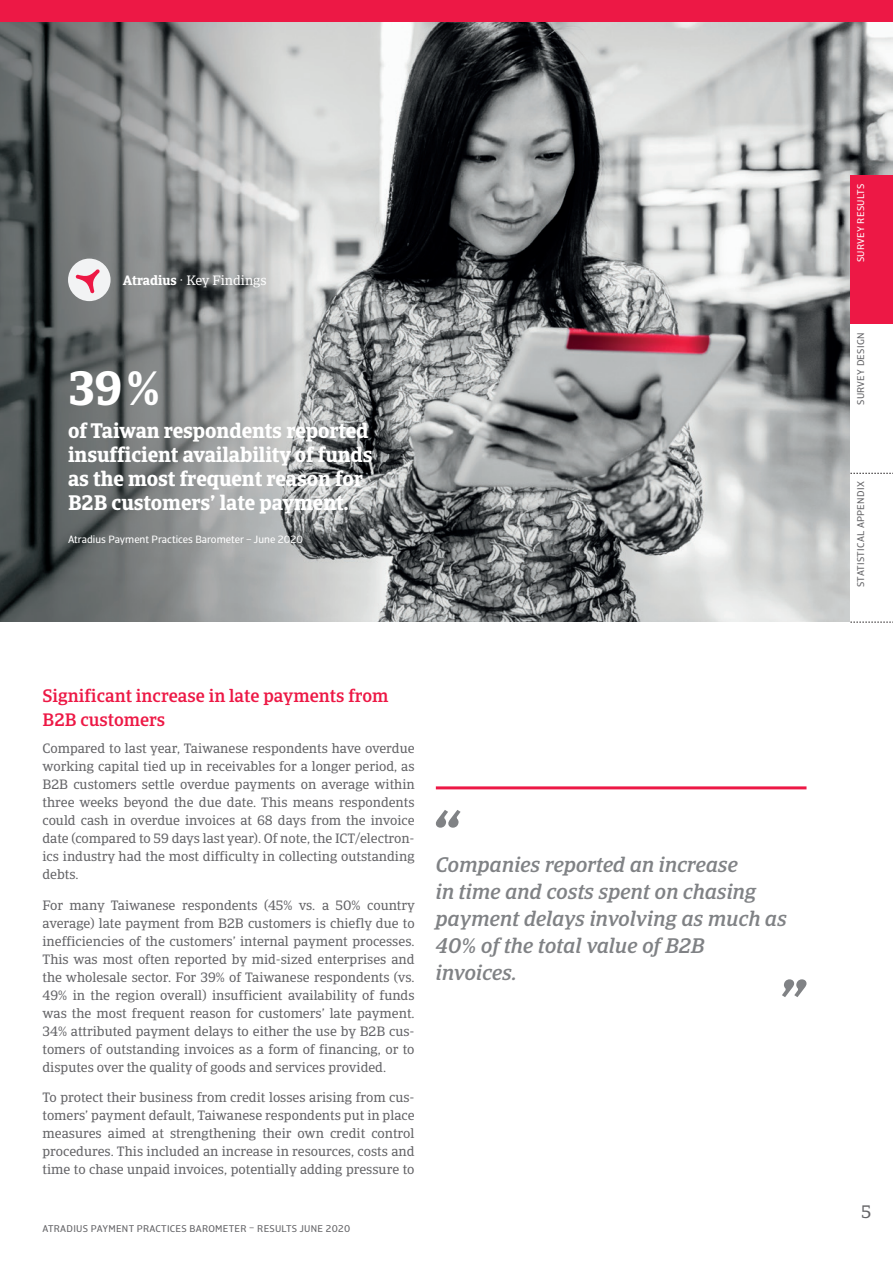
<style>
.page{position:relative;width:893px;height:1263px;background:#fff}
.page>*{position:absolute;margin:0;border:0;box-sizing:border-box;transform-origin:0 0}
.body{font:700 48px "Catalana";color:#fff}
.quote_following{font:italic 500 21px/27px "Catalana";color:#808285}
.body-2{font:700 21px/24px "Catalana";letter-spacing:-.005em;color:#fff}
.headline_h3{font:500 18px/24px "Catalana";color:#ed1845}
.t1{font:18px "Catalana";color:#636366}
.body-3{font:13.5px/18px "Catalana";color:#636366;text-align:justify}
.body-4{font:13.5px "Catalana";color:#fff}
.body-5{font:10.5px "Catalana Sans";color:#fff}
.t2{font:9.75px "Catalana Sans";letter-spacing:.03em;color:#636366}
.t3{font:9.75px "Catalana Sans";letter-spacing:.03em;color:#fff}
.s1{font-weight:700}
</style>
<div class="page">
<img style="left:0;top:21px;width:893px;height:601px">
<div style="left:0;top:0;width:893px;height:21px;background:#ed1845"></div>
<div style="left:850px;top:175px;width:43px;height:149px;background:#ed1845"></div>
<div style="left:850px;top:473px;width:43px;height:149px;background:#fff"></div>
<div style="left:850px;top:324px;width:43px;height:149px;background:#fff"></div>
<svg style="left:850px;top:473px;width:43px;height:1px"></svg>
<svg style="left:850px;top:622px;width:43px;height:1px"></svg>
<div style="left:68px;top:259px;width:43px;height:42px;background:#f2f3f4;border-radius:50%"></div>
<svg style="left:76px;top:269px;width:24px;height:24px"></svg>
<hr style="left:436px;top:786px;width:370px;height:3px;background:#ed1845">
<svg style="left:436px;top:810px;width:25px;height:18px"></svg>
<svg style="left:782px;top:979px;width:24px;height:18px"></svg>
<p class="body-4" style="left:123px;top:272px;width:145px"><span class="s1">Atradius</span> · Key Findings</p>
<p class="body" style="left:68px;top:359px;width:93px">39%</p>
<p class="body-2" style="left:68px;top:419px;width:306px">of Taiwan respondents reported insufficient availability of funds as the most frequent reason for<br>B2B customers’ late payment.</p>
<p class="body-5" style="left:68px;top:533px;width:236px">Atradius Payment Practices Barometer – June 2020</p>
<p class="headline_h3" style="left:43px;top:684px;width:348px">Significant increase in late payments from<br>B2B customers</p>
<p class="body-3" style="left:43px;top:739px;width:374px">Compared to last year, Taiwanese respondents have overdue working capital tied up in receivables for a longer period, as B2B customers settle overdue payments on average within three weeks beyond the due date. This means respondents could cash in overdue invoices at 68 days from the invoice date (compared to 59 days last year). Of note, the ICT/electron&shy;ics industry had the most difficulty in collecting outstanding debts.</p>
<p class="body-3" style="left:43px;top:896px;width:374px">For many Taiwanese respondents (45% vs. a 50% country average) late payment from B2B customers is chiefly due to inefficiencies of the customers’ internal payment processes.<br>This was most often reported by mid-sized enterprises and the wholesale sector. For 39% of Taiwanese respondents (vs.<br>49% in the region overall) insufficient availability of funds was the most frequent reason for customers’ late payment.<br>34% attributed payment delays to either the use by B2B cus&shy;tomers of outstanding invoices as a form of financing, or to disputes over the quality of goods and services provided.</p>
<p class="body-3" style="left:43px;top:1089px;width:374px">To protect their business from credit losses arising from cus&shy;tomers’ payment default, Taiwanese respondents put in place measures aimed at strengthening their own credit control procedures. This included an increase in resources, costs and time to chase unpaid invoices, potentially adding pressure to</p>
<p class="quote_following" style="left:436px;top:851px;width:352px">Companies reported an increase<br>in time and costs spent on chasing payment delays involving as much as<br>40% of the total value of B2B invoices.</p>
<p class="t2" style="left:43px;top:1223px;width:309px">ATRADIUS PAYMENT PRACTICES BAROMETER – RESULTS JUNE 2020</p>
<p class="t3" style="left:855px;top:262px;width:80px;rotate:-90deg">SURVEY RESULTS</p>
<p class="t2" style="left:855px;top:405px;width:74px;rotate:-90deg">SURVEY DESIGN</p>
<p class="t2" style="left:855px;top:587px;width:107px;rotate:-90deg">STATISTICAL APPENDIX</p>
<h3 class="t1" style="left:861px;top:1201px;width:12px">5</h3>
</div>
